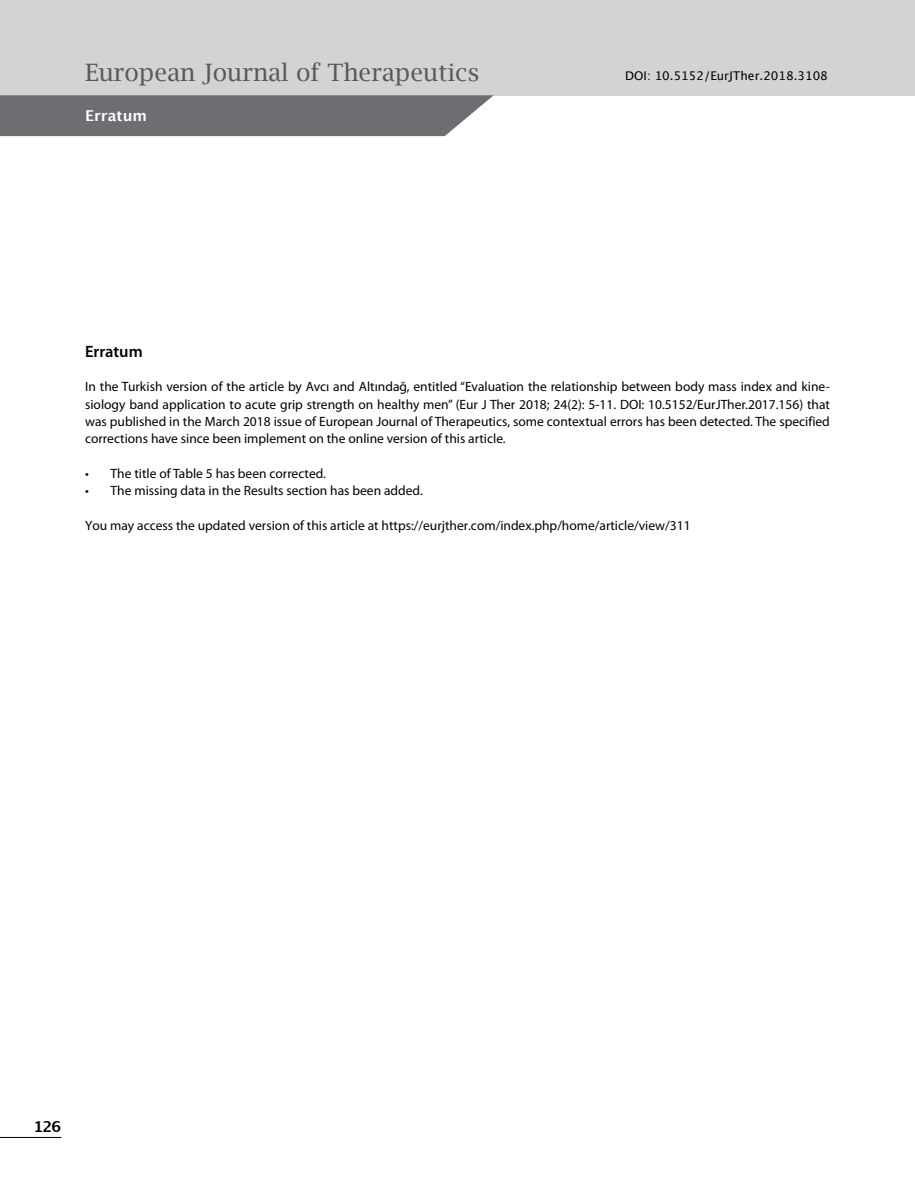
<style>
.page{position:relative;width:915px;height:1191px;background:#fff}
.page>*{position:absolute;margin:0;border:0;box-sizing:border-box;transform-origin:0 0}
.t1{font:24px "Lucida Bright";color:#58595b}
.t2{font:600 16.5px "Myriad Pro";color:#000}
.t3{font:700 15px "Lucida Grande";color:#fff}
.t4{font:700 15px "Lucida Grande";color:#000}
.t5{font:13.5px/17.2px "Myriad Pro";color:#000;text-align:justify}
.t6{font:12px "Lucida Grande";color:#000}
</style>
<div class="page">
<div style="left:0;top:0;width:914px;height:95px;background:#d1d3d4"></div>
<svg style="left:0;top:95px;width:493px;height:41px;background:#747578"></svg>
<hr style="left:0;top:1137px;width:61px;height:1px;background:#000">
<h1 class="t1" style="left:85px;top:58px;width:395px">European Journal of Therapeutics</h1>
<p class="t6" style="left:625px;top:68px;width:204px">DOI: 10.5152/EurJTher.2018.3108</p>
<p class="t3" style="left:85px;top:103px;width:63px">Erratum</p>
<p class="t2" style="left:85px;top:341px;width:59px">Erratum</p>
<p class="t5" style="left:85px;top:378px;width:746px">In the Turkish version of the article by Avcı and Altındağ, entitled “Evaluation the relationship between body mass index and kine&shy;siology band application to acute grip strength on healthy men” (Eur J Ther 2018; 24(2): 5-11. DOI: 10.5152/EurJTher.2017.156) that was published in the March 2018 issue of European Journal of Therapeutics, some contextual errors has been detected. The specified corrections have since been implement on the online version of this article.</p>
<p class="t5" style="left:85px;top:464px;width:242px">• The title of Table 5 has been corrected.</p>
<p class="t5" style="left:85px;top:481px;width:339px">• The missing data in the Results section has been added.</p>
<p class="t5" style="left:85px;top:516px;width:606px">You may access the updated version of this article at https://eurjther.com/index.php/home/article/view/311</p>
<p class="t4" style="left:33px;top:1114px;width:29px">126</p>
</div>
